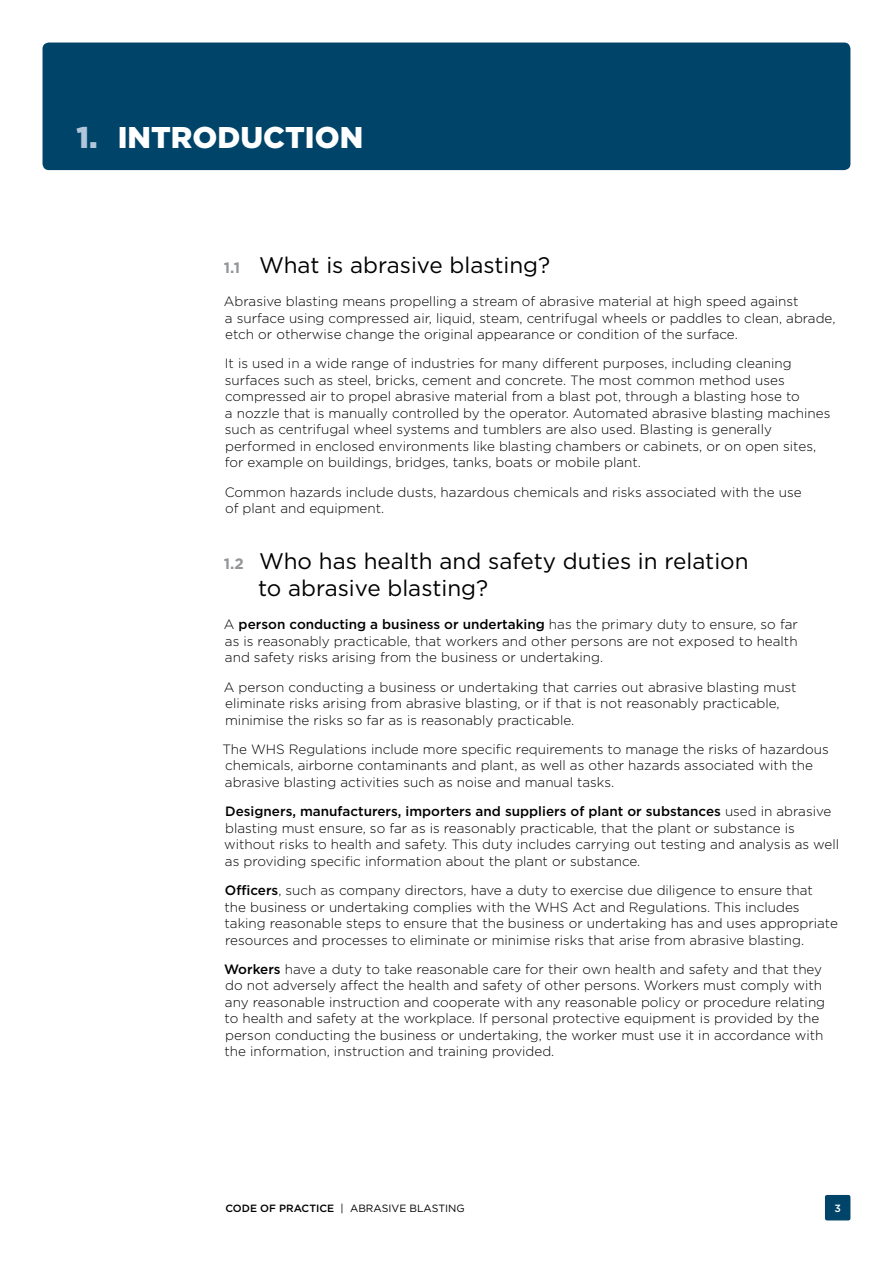
<style>
.page{position:relative;width:893px;height:1263px;background:#fff}
.page>*{position:absolute;margin:0;border:0;box-sizing:border-box;transform-origin:0 0}
.Header_1{font:900 30px "Gotham";color:#fff}
.Header_2{font:22.5px/27px "Gotham";color:#000}
.Body_copy{font:300 13.5px/16.5px "Gotham";color:#000}
.t1{font:10.5px "Gotham";color:#000}
.Body_copy-2{font:500 10.5px "Gotham";color:#fff}
.s1{color:#b1c6da}
.s2{font-weight:700;font-size:15px;color:#939598}
.s3{font-weight:500}
</style>
<div class="page">
<div style="left:43px;top:43px;width:807px;height:127px;background:#00446a;border-radius:6px"></div>
<div style="left:825px;top:1195px;width:25px;height:25px;background:#00446a;border-radius:2px"></div>
<p class="Header_1" style="left:77px;top:119px;width:288px"><span class="s1">1.</span> INTRODUCTION</p>
<p class="Header_2" style="left:224px;top:252px;width:328px"><span class="s2">1.1</span> What is abrasive blasting?</p>
<p class="Body_copy" style="left:224px;top:293px;width:613px">Abrasive blasting means propelling a stream of abrasive material at high speed against<br>a surface using compressed air, liquid, steam, centrifugal wheels or paddles to clean, abrade, etch or otherwise change the original appearance or condition of the surface.</p>
<p class="Body_copy" style="left:225px;top:355px;width:607px">It is used in a wide range of industries for many different purposes, including cleaning surfaces such as steel, bricks, cement and concrete. The most common method uses compressed air to propel abrasive material from a blast pot, through a blasting hose to<br>a nozzle that is manually controlled by the operator. Automated abrasive blasting machines such as centrifugal wheel systems and tumblers are also used. Blasting is generally performed in enclosed environments like blasting chambers or cabinets, or on open sites, for example on buildings, bridges, tanks, boats or mobile plant.</p>
<p class="Body_copy" style="left:225px;top:484px;width:578px">Common hazards include dusts, hazardous chemicals and risks associated with the use of plant and equipment.</p>
<p class="Header_2" style="left:258px;top:548px;width:492px;text-indent:-34px"><span class="s2">1.2</span> Who has health and safety duties in relation to abrasive blasting?</p>
<p class="Body_copy" style="left:224px;top:616px;width:575px;text-align:justify">A <span class="s3">person conducting a business or undertaking</span> has the primary duty to ensure, so far as is reasonably practicable, that workers and other persons are not exposed to health and safety risks arising from the business or undertaking.</p>
<p class="Body_copy" style="left:224px;top:679px;width:574px">A person conducting a business or undertaking that carries out abrasive blasting must eliminate risks arising from abrasive blasting, or if that is not reasonably practicable, minimise the risks so far as is reasonably practicable.</p>
<p class="Body_copy" style="left:222px;top:741px;width:608px">The WHS Regulations include more specific requirements to manage the risks of hazardous chemicals, airborne contaminants and plant, as well as other hazards associated with the abrasive blasting activities such as noise and manual tasks.</p>
<p class="Body_copy" style="left:224px;top:803px;width:616px"><span class="s3">Designers, manufacturers, importers and suppliers of plant or substances</span> used in abrasive blasting must ensure, so far as is reasonably practicable, that the plant or substance is without risks to health and safety. This duty includes carrying out testing and analysis as well as providing specific information about the plant or substance.</p>
<p class="Body_copy" style="left:225px;top:882px;width:615px"><span class="s3">Officers</span>, such as company directors, have a duty to exercise due diligence to ensure that<br>the business or undertaking complies with the WHS Act and Regulations. This includes taking reasonable steps to ensure that the business or undertaking has and uses appropriate resources and processes to eliminate or minimise risks that arise from abrasive blasting.</p>
<p class="Body_copy" style="left:224px;top:961px;width:603px"><span class="s3">Workers</span> have a duty to take reasonable care for their own health and safety and that they do not adversely affect the health and safety of other persons. Workers must comply with any reasonable instruction and cooperate with any reasonable policy or procedure relating to health and safety at the workplace. If personal protective equipment is provided by the person conducting the business or undertaking, the worker must use it in accordance with the information, instruction and training provided.</p>
<p class="t1" style="left:225px;top:1202px;width:241px"><span class="s3">CODE OF PRACTICE</span> | ABRASIVE BLASTING</p>
<p class="Body_copy-2" style="left:834px;top:1202px;width:8px">3</p>
</div>
